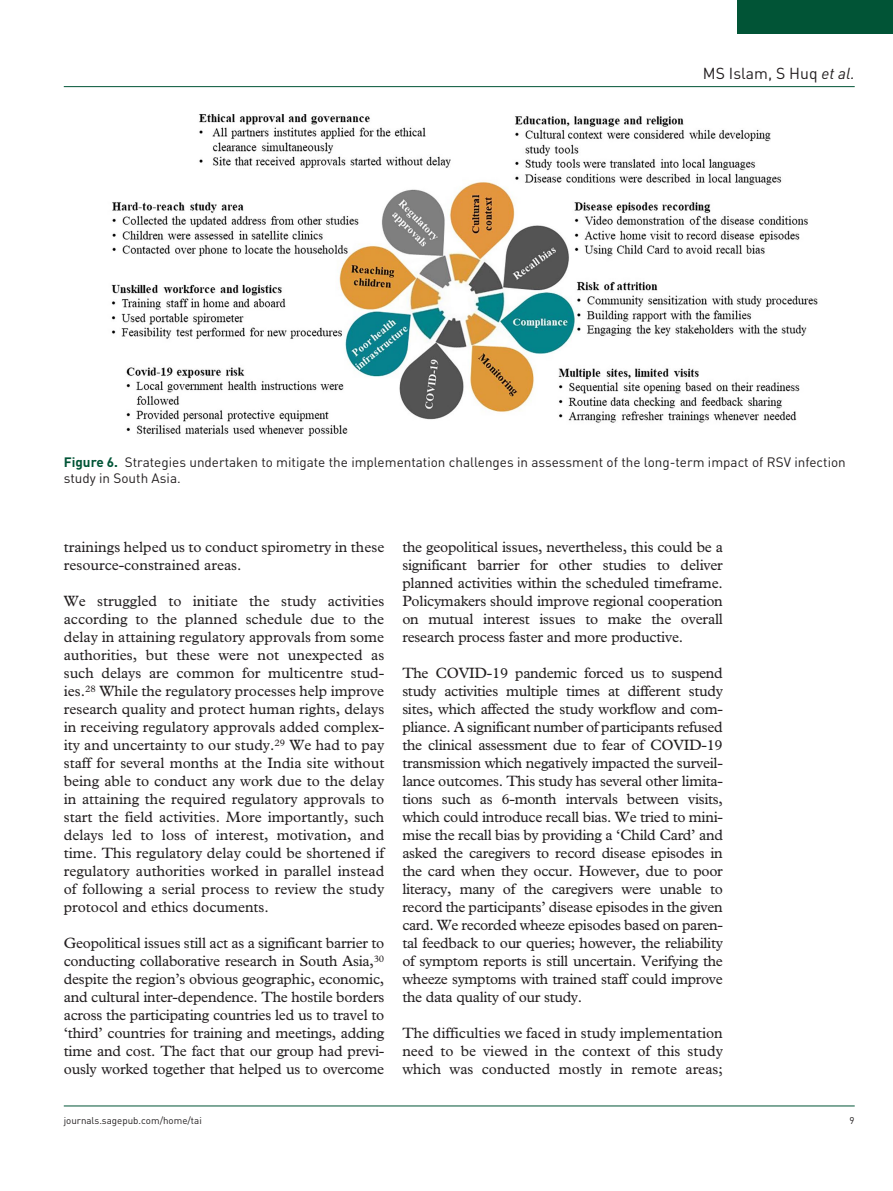
<style>
.page{position:relative;width:893px;height:1191px;background:#fff}
.page>*{position:absolute;margin:0;border:0;box-sizing:border-box;transform-origin:0 0}
.t1{font:15.75px "DIN";color:#231f20}
.t2{font:15px/18px "Plantin Std";color:#231f20;text-align:justify}
.t3{font:13.5px/15.8px "DIN";color:#231f20}
.t4{font:9.75px "DIN";color:#231f20}
.s1{font-style:italic}
.s2{font-weight:700;color:#015436}
</style>
<div class="page">
<hr style="left:64px;top:86px;width:791px;height:1px;background:#015436">
<hr style="left:64px;top:1105px;width:791px;height:1px;background:#015436">
<div style="left:738px;top:0;width:155px;height:34px;background:#015436"></div>
<img style="left:111px;top:114px;width:707px;height:323px">
<p class="t1" style="left:703px;top:63px;width:153px">MS Islam, S Huq <span class="s1">et al.</span></p>
<p class="t3" style="left:64px;top:454px;width:784px"><span class="s2">Figure 6.</span> Strategies undertaken to mitigate the implementation challenges in assessment of the long-term impact of RSV infection study in South Asia.</p>
<p class="t2" style="left:64px;top:538px;width:322px">trainings helped us to conduct spirometry in these resource-constrained areas.</p>
<p class="t2" style="left:64px;top:592px;width:322px">We struggled to initiate the study activities according to the planned schedule due to the delay in attaining regulatory approvals from some authorities, but these were not unexpected as such delays are common for multicentre stud&shy;ies.<sup>28</sup> While the regulatory processes help improve research quality and protect human rights, delays in receiving regulatory approvals added complex&shy;ity and uncertainty to our study.<sup>29</sup> We had to pay staff for several months at the India site without being able to conduct any work due to the delay in attaining the required regulatory approvals to start the field activities. More importantly, such delays led to loss of interest, motivation, and time. This regulatory delay could be shortened if regulatory authorities worked in parallel instead of following a serial process to review the study protocol and ethics documents.</p>
<p class="t2" style="left:64px;top:934px;width:322px">Geopolitical issues still act as a significant barrier to conducting collaborative research in South Asia,<sup>30 </sup>despite the region’s obvious geographic, economic, and cultural inter-dependence. The hostile borders across the participating countries led us to travel to ‘third’ countries for training and meetings, adding time and cost. The fact that our group had previ&shy;ously worked together that helped us to overcome</p>
<p class="t2" style="left:402px;top:538px;width:322px">the geopolitical issues, nevertheless, this could be a significant barrier for other studies to deliver planned activities within the scheduled timeframe.<br>Policymakers should improve regional cooperation on mutual interest issues to make the overall research process faster and more productive.</p>
<p class="t2" style="left:402px;top:664px;width:322px">The COVID-19 pandemic forced us to suspend study activities multiple times at different study sites, which affected the study workflow and com&shy;pliance. A significant number of participants refused the clinical assessment due to fear of COVID-19 transmission which negatively impacted the surveil&shy;lance outcomes. This study has several other limita&shy;tions such as 6-month intervals between visits, which could introduce recall bias. We tried to mini&shy;mise the recall bias by providing a ‘Child Card’ and asked the caregivers to record disease episodes in the card when they occur. However, due to poor literacy, many of the caregivers were unable to record the participants’ disease episodes in the given card. We recorded wheeze episodes based on paren&shy;tal feedback to our queries; however, the reliability of symptom reports is still uncertain. Verifying the wheeze symptoms with trained staff could improve the data quality of our study.</p>
<p class="t2" style="left:402px;top:1024px;width:322px">The difficulties we faced in study implementation need to be viewed in the context of this study which was conducted mostly in remote areas;</p>
<p class="t4" style="left:64px;top:1114px;width:140px">journals.sagepub.com/home/tai</p>
<p class="t4" style="left:850px;top:1114px;width:7px">9</p>
</div>
